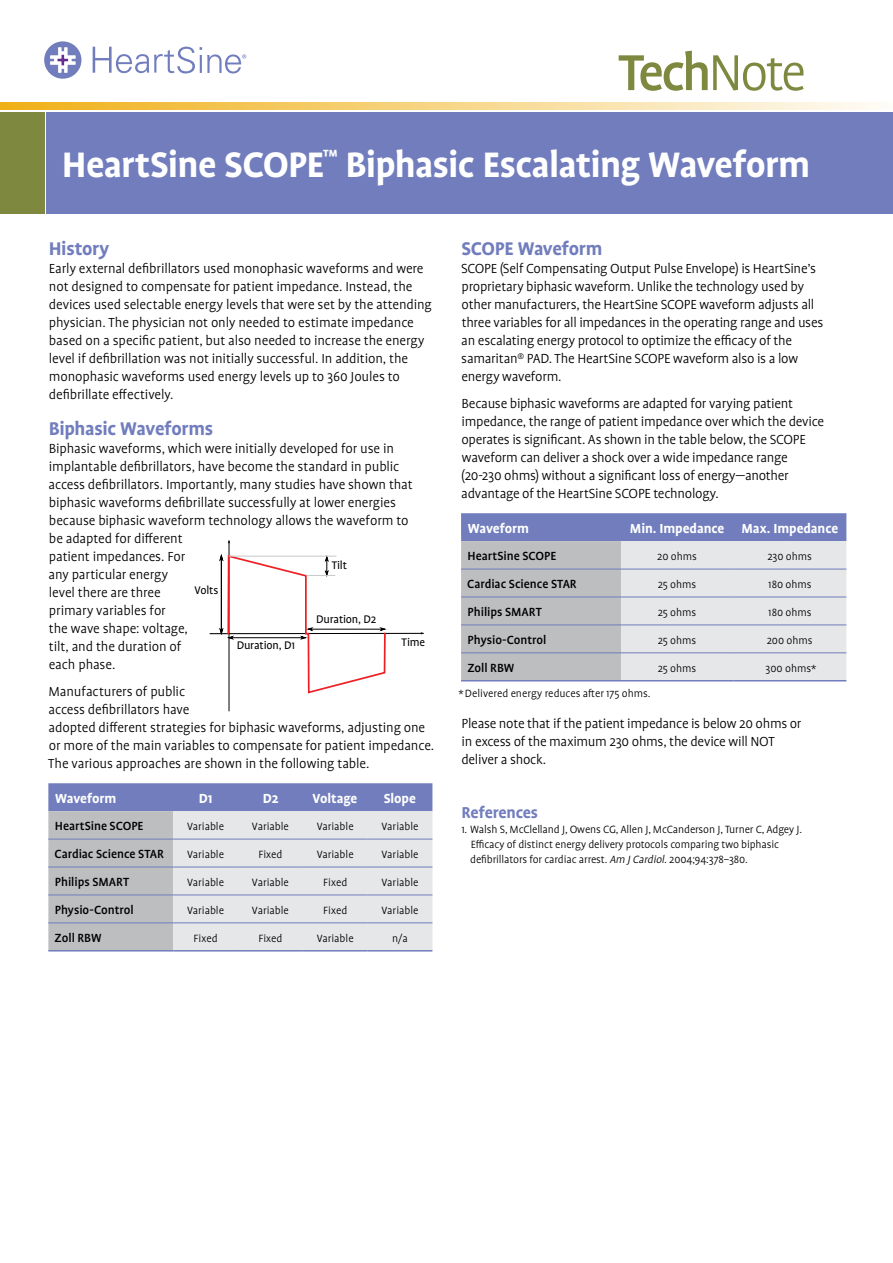
<style>
.page{position:relative;width:893px;height:1263px;background:#fff}
.page>*{position:absolute;margin:0;border:0;box-sizing:border-box;transform-origin:0 0}
.t1{font:500 57.75px "Profile OT";color:#7e883f}
.t2{font:700 40.5px "Profile OT";letter-spacing:-.02em;color:#fff}
.t3{font:700 21px "Profile OT";letter-spacing:-.015em;color:#717dbd}
.t4{font:700 18px "Profile OT";letter-spacing:-.01em;color:#717dbd}
.t5{font:300 15px/18px "Profile OT";letter-spacing:-.015em;color:#000}
.t6{font:700 15px "Profile OT";letter-spacing:-.005em;color:#fff}
.t7{font:500 13.5px "Profile OT";letter-spacing:-.005em;color:#000}
.t8{font:12.6px "Profile OT";letter-spacing:-.015em;color:#000}
.t9{font:300 12px/15px "Profile OT";letter-spacing:-.005em;color:#000}
.s1{font-weight:300}
.s2{font-style:italic}
</style>
<div class="page">
<svg style="left:48px;top:783px;width:384px;height:167px;background:#c5c9d5"></svg>
<hr style="left:48px;top:839px;width:125px;height:1px;background:#717dbd">
<hr style="left:173px;top:839px;width:65px;height:1px;background:#717dbd">
<hr style="left:238px;top:839px;width:65px;height:1px;background:#717dbd">
<hr style="left:303px;top:839px;width:65px;height:1px;background:#717dbd">
<hr style="left:368px;top:839px;width:64px;height:1px;background:#717dbd">
<hr style="left:48px;top:867px;width:125px;height:1px;background:#717dbd">
<hr style="left:173px;top:867px;width:65px;height:1px;background:#717dbd">
<hr style="left:238px;top:867px;width:65px;height:1px;background:#717dbd">
<hr style="left:303px;top:867px;width:65px;height:1px;background:#717dbd">
<hr style="left:368px;top:867px;width:64px;height:1px;background:#717dbd">
<hr style="left:48px;top:894px;width:125px;height:1px;background:#717dbd">
<hr style="left:173px;top:894px;width:65px;height:1px;background:#717dbd">
<hr style="left:238px;top:894px;width:65px;height:1px;background:#717dbd">
<hr style="left:303px;top:894px;width:65px;height:1px;background:#717dbd">
<hr style="left:368px;top:894px;width:64px;height:1px;background:#717dbd">
<hr style="left:48px;top:922px;width:125px;height:1px;background:#717dbd">
<hr style="left:173px;top:922px;width:65px;height:1px;background:#717dbd">
<hr style="left:238px;top:922px;width:65px;height:1px;background:#717dbd">
<hr style="left:303px;top:922px;width:65px;height:1px;background:#717dbd">
<hr style="left:368px;top:922px;width:64px;height:1px;background:#717dbd">
<hr style="left:48px;top:950px;width:125px;height:1px;background:#717dbd">
<hr style="left:173px;top:950px;width:65px;height:1px;background:#717dbd">
<hr style="left:238px;top:950px;width:65px;height:1px;background:#717dbd">
<hr style="left:303px;top:950px;width:65px;height:1px;background:#717dbd">
<hr style="left:368px;top:950px;width:64px;height:1px;background:#717dbd">
<svg style="left:461px;top:513px;width:385px;height:167px;background:#c2c6d2"></svg>
<hr style="left:461px;top:597px;width:160px;height:1px;background:#717dbd">
<hr style="left:621px;top:597px;width:113px;height:1px;background:#717dbd">
<hr style="left:734px;top:597px;width:112px;height:1px;background:#717dbd">
<hr style="left:461px;top:569px;width:160px;height:1px;background:#717dbd">
<hr style="left:621px;top:569px;width:113px;height:1px;background:#717dbd">
<hr style="left:734px;top:569px;width:112px;height:1px;background:#717dbd">
<hr style="left:461px;top:624px;width:160px;height:1px;background:#717dbd">
<hr style="left:621px;top:624px;width:113px;height:1px;background:#717dbd">
<hr style="left:734px;top:624px;width:112px;height:1px;background:#717dbd">
<hr style="left:461px;top:652px;width:160px;height:1px;background:#717dbd">
<hr style="left:621px;top:652px;width:113px;height:1px;background:#717dbd">
<hr style="left:734px;top:652px;width:112px;height:1px;background:#717dbd">
<hr style="left:461px;top:680px;width:160px;height:1px;background:#717dbd">
<hr style="left:621px;top:680px;width:113px;height:1px;background:#717dbd">
<hr style="left:734px;top:680px;width:112px;height:1px;background:#717dbd">
<hr style="left:229px;top:540px;width:1px;height:171px;background:#000">
<svg style="left:210px;top:554px;width:214px;height:140px"></svg>
<hr style="left:229px;top:556px;width:107px;height:1px;background:#c7c8ca">
<div style="left:47px;top:112px;width:846px;height:102px;background:#717dbd"></div>
<div style="left:0;top:112px;width:44px;height:102px;background:#7e883f"></div>
<svg style="left:0;top:102px;width:875px;height:7px;background:#f6d585"></svg>
<svg style="left:44px;top:41px;width:37px;height:38px"></svg>
<svg style="left:93px;top:47px;width:153px;height:26px"></svg>
<h1 class="t1" style="left:618px;top:42px;width:189px">Tech<span class="s1">Note</span></h1>
<h2 class="t2" style="left:62px;top:142px;width:750px">HeartSine SCOPE<sup>™</sup> Biphasic Escalating Waveform</h2>
<h3 class="t3" style="left:49px;top:237px;width:62px">History</h3>
<p class="t5" style="left:49px;top:260px;width:385px">Early external defibrillators used monophasic waveforms and were not designed to compensate for patient impedance. Instead, the devices used selectable energy levels that were set by the attending physician. The physician not only needed to estimate impedance based on a specific patient, but also needed to increase the energy level if defibrillation was not initially successful. In addition, the monophasic waveforms used energy levels up to 360 Joules to defibrillate effectively.</p>
<h3 class="t3" style="left:49px;top:417px;width:166px">Biphasic Waveforms</h3>
<p class="t5" style="left:49px;top:440px;width:366px">Biphasic waveforms, which were initially developed for use in implantable defibrillators, have become the standard in public access defibrillators. Importantly, many studies have shown that biphasic waveforms defibrillate successfully at lower energies because biphasic waveform technology allows the waveform to be adapted for different<br>patient impedances. For<br>any particular energy<br>level there are three<br>primary variables for<br>the wave shape: voltage,<br>tilt, and the duration of<br>each phase.</p>
<p class="t5" style="left:48px;top:683px;width:388px">Manufacturers of public<br>access defibrillators have<br>adopted different strategies for biphasic waveforms, adjusting one or more of the main variables to compensate for patient impedance.<br>The various approaches are shown in the following table.</p>
<p class="t6" style="left:55px;top:790px;width:63px">Waveform</p>
<p class="t6" style="left:199px;top:790px;width:15px">D1</p>
<p class="t6" style="left:263px;top:790px;width:17px">D2</p>
<p class="t6" style="left:312px;top:790px;width:46px">Voltage</p>
<p class="t6" style="left:384px;top:790px;width:34px">Slope</p>
<p class="t7" style="left:55px;top:819px;width:90px">HeartSine SCOPE</p>
<p class="t9" style="left:187px;top:819px;width:38px">Variable</p>
<p class="t9" style="left:252px;top:819px;width:38px">Variable</p>
<p class="t9" style="left:317px;top:819px;width:38px">Variable</p>
<p class="t9" style="left:381px;top:819px;width:38px">Variable</p>
<p class="t7" style="left:55px;top:847px;width:111px">Cardiac Science STAR</p>
<p class="t9" style="left:187px;top:847px;width:38px">Variable</p>
<p class="t9" style="left:258px;top:847px;width:26px">Fixed</p>
<p class="t9" style="left:317px;top:847px;width:38px">Variable</p>
<p class="t9" style="left:381px;top:847px;width:38px">Variable</p>
<p class="t7" style="left:55px;top:875px;width:76px">Philips SMART</p>
<p class="t9" style="left:187px;top:875px;width:38px">Variable</p>
<p class="t9" style="left:252px;top:875px;width:38px">Variable</p>
<p class="t9" style="left:323px;top:875px;width:26px">Fixed</p>
<p class="t9" style="left:381px;top:875px;width:38px">Variable</p>
<p class="t7" style="left:55px;top:903px;width:80px">Physio-Control</p>
<p class="t9" style="left:187px;top:903px;width:38px">Variable</p>
<p class="t9" style="left:252px;top:903px;width:38px">Variable</p>
<p class="t9" style="left:323px;top:903px;width:26px">Fixed</p>
<p class="t9" style="left:381px;top:903px;width:38px">Variable</p>
<p class="t7" style="left:55px;top:931px;width:48px">Zoll RBW</p>
<p class="t9" style="left:194px;top:931px;width:26px">Fixed</p>
<p class="t9" style="left:258px;top:931px;width:26px">Fixed</p>
<p class="t9" style="left:317px;top:931px;width:38px">Variable</p>
<p class="t9" style="left:392px;top:931px;width:17px">n/a</p>
<p class="t8" style="left:332px;top:558px;width:17px">Tilt</p>
<p class="t8" style="left:194px;top:583px;width:26px">Volts</p>
<p class="t8" style="left:316px;top:612px;width:62px">Duration, D2</p>
<p class="t8" style="left:402px;top:635px;width:25px">Time</p>
<p class="t8" style="left:237px;top:638px;width:60px">Duration, D1</p>
<h3 class="t3" style="left:461px;top:237px;width:142px">SCOPE Waveform</h3>
<p class="t5" style="left:461px;top:260px;width:364px">SCOPE (Self Compensating Output Pulse Envelope) is HeartSine’s proprietary biphasic waveform. Unlike the technology used by other manufacturers, the HeartSine SCOPE waveform adjusts all three variables for all impedances in the operating range and uses an escalating energy protocol to optimize the efficacy of the samaritan<sup>®</sup> PAD. The HeartSine SCOPE waveform also is a low energy waveform.</p>
<p class="t5" style="left:461px;top:395px;width:364px">Because biphasic waveforms are adapted for varying patient impedance, the range of patient impedance over which the device operates is significant. As shown in the table below, the SCOPE waveform can deliver a shock over a wide impedance range (20-230 ohms) without a significant loss of energy—another advantage of the HeartSine SCOPE technology.</p>
<p class="t6" style="left:468px;top:520px;width:63px">Waveform</p>
<p class="t6" style="left:630px;top:520px;width:210px">Min. Impedance Max. Impedance</p>
<p class="t7" style="left:468px;top:549px;width:90px">HeartSine SCOPE</p>
<p class="t9" style="left:657px;top:549px;width:41px">20 ohms</p>
<p class="t9" style="left:767px;top:549px;width:46px">230 ohms</p>
<p class="t7" style="left:467px;top:577px;width:111px">Cardiac Science STAR</p>
<p class="t9" style="left:658px;top:577px;width:40px">25 ohms</p>
<p class="t9" style="left:768px;top:577px;width:45px">180 ohms</p>
<p class="t7" style="left:468px;top:605px;width:76px">Philips SMART</p>
<p class="t9" style="left:658px;top:605px;width:40px">25 ohms</p>
<p class="t9" style="left:768px;top:605px;width:45px">180 ohms</p>
<p class="t7" style="left:468px;top:633px;width:80px">Physio-Control</p>
<p class="t9" style="left:658px;top:633px;width:40px">25 ohms</p>
<p class="t9" style="left:767px;top:633px;width:47px">200 ohms</p>
<p class="t7" style="left:467px;top:661px;width:48px">Zoll RBW</p>
<p class="t9" style="left:658px;top:661px;width:40px">25 ohms</p>
<p class="t9" style="left:765px;top:661px;width:53px">300 ohms*</p>
<p class="t9" style="left:459px;top:686px;width:194px">* Delivered energy reduces after 175 ohms.</p>
<p class="t5" style="left:461px;top:715px;width:341px">Please note that if the patient impedance is below 20 ohms or in excess of the maximum 230 ohms, the device will NOT deliver a shock.</p>
<p class="t4" style="left:462px;top:803px;width:78px">References</p>
<p class="t9" style="left:470px;top:822px;width:333px;text-indent:-9px">1. Walsh S, McClelland J, Owens CG, Allen J, McCanderson J, Turner C, Adgey J.<br>Efficacy of distinct energy delivery protocols comparing two biphasic defibrillators for cardiac arrest. <span class="s2">Am J Cardiol.</span>2004;94:378–380.</p>
</div>
